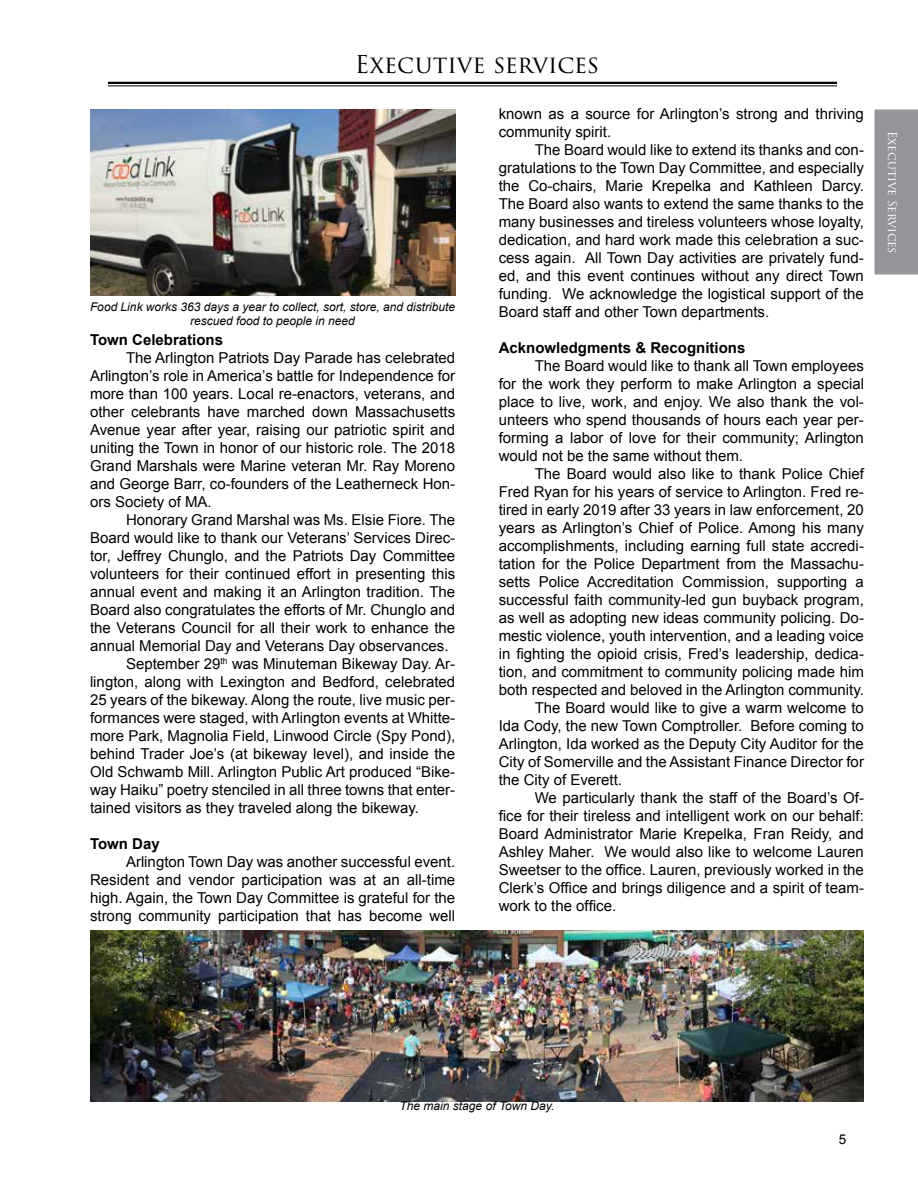
<style>
.page{position:relative;width:918px;height:1188px;background:#fff}
.page>*{position:absolute;margin:0;border:0;box-sizing:border-box;transform-origin:0 0}
.t1{font:24px "Trajan Pro 3";color:#000}
.t2{font:15px/18px "Arial";color:#000;text-align:justify}
.t3{font:700 15px "Arial";color:#000}
.t4{font:13.5px "Arial";color:#000}
.t5{font:italic 12px/14.4px "Arial";color:#000;text-align:center}
.t6{font:12px "Trajan Pro 3";letter-spacing:-.005em;color:#fff}
</style>
<div class="page">
<hr style="left:108px;top:82px;width:729px;height:2px;background:#000">
<hr style="left:108px;top:85px;width:729px;height:1px;background:#000">
<div style="left:874px;top:109px;width:44px;height:166px;background:#939598"></div>
<img style="left:90px;top:931px;width:774px;height:171px">
<img style="left:90px;top:110px;width:365px;height:186px">
<h1 class="t1" style="left:355px;top:48px;width:246px">Executive services</h1>
<p class="t5" style="left:90px;top:299px;width:367px">Food Link works 363 days a year to collect, sort, store, and distribute rescued food to people in need</p>
<p class="t3" style="left:90px;top:329px;width:135px">Town Celebrations</p>
<p class="t2" style="left:90px;top:348px;width:367px;text-indent:36px">The Arlington Patriots Day Parade has celebrated Arlington’s role in America’s battle for Independence for more than 100 years. Local re-enactors, veterans, and other celebrants have marched down Massachusetts Avenue year after year, raising our patriotic spirit and uniting the Town in honor of our historic role. The 2018<br>Grand Marshals were Marine veteran Mr. Ray Moreno and George Barr, co-founders of the Leatherneck Hon&shy;ors Society of MA.</p>
<p class="t2" style="left:126px;top:510px;width:331px">Honorary Grand Marshal was Ms. Elsie Fiore. The</p>
<p class="t2" style="left:90px;top:528px;width:367px">Board would like to thank our Veterans’ Services Direc-</p>
<p class="t2" style="left:90px;top:546px;width:367px">tor, Jeffrey Chunglo, and the Patriots Day Committee</p>
<p class="t2" style="left:90px;top:564px;width:367px">volunteers for their continued effort in presenting this</p>
<p class="t2" style="left:90px;top:582px;width:367px">annual event and making it an Arlington tradition. The</p>
<p class="t2" style="left:90px;top:600px;width:367px">Board also congratulates the efforts of Mr. Chunglo and</p>
<p class="t2" style="left:90px;top:618px;width:367px">the Veterans Council for all their work to enhance the</p>
<p class="t2" style="left:90px;top:636px;width:360px">annual Memorial Day and Veterans Day observances.</p>
<p class="t2" style="left:126px;top:654px;width:331px">September 29<sup>th</sup> was Minuteman Bikeway Day. Ar-</p>
<p class="t2" style="left:90px;top:672px;width:367px">lington, along with Lexington and Bedford, celebrated</p>
<p class="t2" style="left:90px;top:690px;width:367px">25 years of the bikeway. Along the route, live music per-</p>
<p class="t2" style="left:90px;top:708px;width:367px">formances were staged, with Arlington events at Whitte-</p>
<p class="t2" style="left:90px;top:726px;width:367px">more Park, Magnolia Field, Linwood Circle (Spy Pond),</p>
<p class="t2" style="left:90px;top:744px;width:367px">behind Trader Joe’s (at bikeway level), and inside the</p>
<p class="t2" style="left:90px;top:762px;width:367px">Old Schwamb Mill. Arlington Public Art produced “Bike-</p>
<p class="t2" style="left:90px;top:780px;width:367px">way Haiku” poetry stenciled in all three towns that enter-</p>
<p class="t2" style="left:90px;top:798px;width:331px">tained visitors as they traveled along the bikeway.</p>
<p class="t3" style="left:90px;top:833px;width:71px">Town Day</p>
<p class="t2" style="left:90px;top:852px;width:367px;text-indent:36px">Arlington Town Day was another successful event.<br>Resident and vendor participation was at an all-time high. Again, the Town Day Committee is grateful for the strong community participation that has become well</p>
<p class="t2" style="left:499px;top:105px;width:367px">known as a source for Arlington’s strong and thriving community spirit.</p>
<p class="t2" style="left:499px;top:141px;width:367px;text-indent:36px">The Board would like to extend its thanks and con&shy;gratulations to the Town Day Committee, and especially the Co-chairs, Marie Krepelka and Kathleen Darcy.<br>The Board also wants to extend the same thanks to the many businesses and tireless volunteers whose loyalty, dedication, and hard work made this celebration a suc&shy;cess again. All Town Day activities are privately fund&shy;ed, and this event continues without any direct Town funding. We acknowledge the logistical support of the Board staff and other Town departments.</p>
<p class="t3" style="left:499px;top:338px;width:248px">Acknowledgments &amp; Recognitions</p>
<p class="t2" style="left:499px;top:357px;width:367px;text-indent:36px">The Board would like to thank all Town employees for the work they perform to make Arlington a special place to live, work, and enjoy. We also thank the vol&shy;unteers who spend thousands of hours each year per&shy;forming a labor of love for their community; Arlington would not be the same without them.</p>
<p class="t2" style="left:535px;top:465px;width:331px">The Board would also like to thank Police Chief</p>
<p class="t2" style="left:499px;top:483px;width:367px">Fred Ryan for his years of service to Arlington. Fred re-</p>
<p class="t2" style="left:499px;top:501px;width:367px">tired in early 2019 after 33 years in law enforcement, 20</p>
<p class="t2" style="left:499px;top:519px;width:367px">years as Arlington’s Chief of Police. Among his many</p>
<p class="t2" style="left:499px;top:537px;width:367px">accomplishments, including earning full state accredi-</p>
<p class="t2" style="left:499px;top:555px;width:367px">tation for the Police Department from the Massachu-</p>
<p class="t2" style="left:499px;top:573px;width:367px">setts Police Accreditation Commission, supporting a</p>
<p class="t2" style="left:499px;top:591px;width:367px">successful faith community-led gun buyback program,</p>
<p class="t2" style="left:499px;top:609px;width:367px">as well as adopting new ideas community policing. Do-</p>
<p class="t2" style="left:499px;top:627px;width:367px">mestic violence, youth intervention, and a leading voice</p>
<p class="t2" style="left:499px;top:645px;width:367px">in fighting the opioid crisis, Fred’s leadership, dedica-</p>
<p class="t2" style="left:499px;top:663px;width:367px">tion, and commitment to community policing made him</p>
<p class="t2" style="left:499px;top:681px;width:367px">both respected and beloved in the Arlington community.</p>
<p class="t2" style="left:535px;top:699px;width:331px">The Board would like to give a warm welcome to</p>
<p class="t2" style="left:499px;top:717px;width:367px">Ida Cody, the new Town Comptroller. Before coming to</p>
<p class="t2" style="left:499px;top:735px;width:367px">Arlington, Ida worked as the Deputy City Auditor for the</p>
<p class="t2" style="left:499px;top:753px;width:367px">City of Somerville and the Assistant Finance Director for</p>
<p class="t2" style="left:499px;top:771px;width:125px">the City of Everett.</p>
<p class="t2" style="left:535px;top:789px;width:331px">We particularly thank the staff of the Board’s Of-</p>
<p class="t2" style="left:499px;top:807px;width:367px">fice for their tireless and intelligent work on our behalf:</p>
<p class="t2" style="left:499px;top:825px;width:367px">Board Administrator Marie Krepelka, Fran Reidy, and</p>
<p class="t2" style="left:499px;top:843px;width:367px">Ashley Maher. We would also like to welcome Lauren</p>
<p class="t2" style="left:499px;top:861px;width:367px">Sweetser to the office. Lauren, previously worked in the</p>
<p class="t2" style="left:499px;top:879px;width:367px">Clerk’s Office and brings diligence and a spirit of team-</p>
<p class="t2" style="left:499px;top:897px;width:119px">work to the office.</p>
<p class="t6" style="left:901px;top:131px;width:124px;rotate:90deg">Executive Services</p>
<p class="t5" style="left:400px;top:1099px;width:156px">The main stage of Town Day.</p>
<p class="t4" style="left:839px;top:1130px;width:9px">5</p>
</div>
